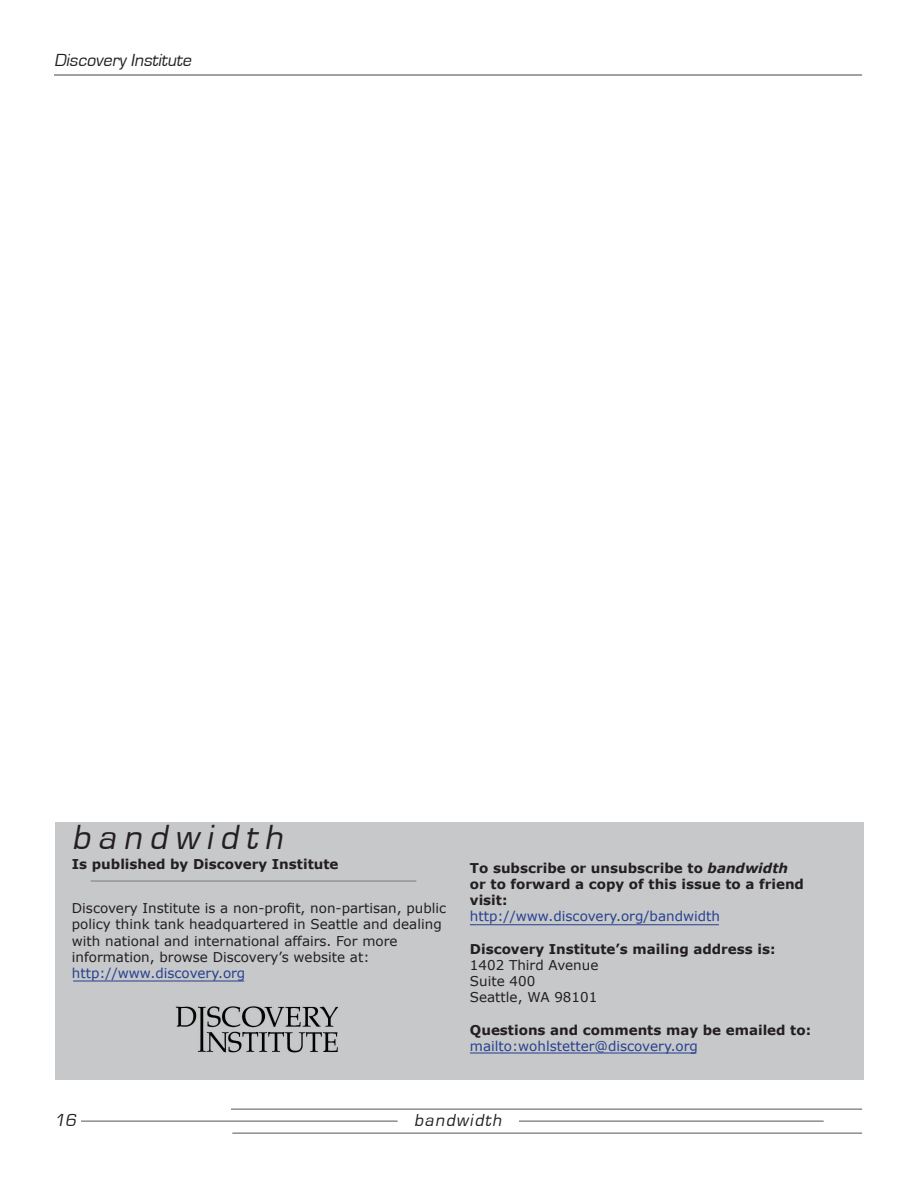
<style>
.page{position:relative;width:918px;height:1188px;background:#fff}
.page>*{position:absolute;margin:0;border:0;box-sizing:border-box;transform-origin:0 0}
.t1{font:italic 36px "Eurostile";color:#231f20}
.t2{font:italic 18px "Eurostile";color:#231f20}
.t3{font:13.5px/16.2px "Verdana";color:#231f20}
.t4{font:700 13.5px/16.2px "Verdana";color:#231f20}
.t5{font:13.5px "Verdana";color:#25408f}
.s1{font-style:italic}
</style>
<div class="page">
<hr style="left:81px;top:1120px;width:316px;height:2px;background:#939598">
<hr style="left:231px;top:1108px;width:631px;height:2px;background:#939598">
<hr style="left:232px;top:1132px;width:630px;height:2px;background:#939598">
<hr style="left:519px;top:1120px;width:305px;height:2px;background:#939598">
<hr style="left:54px;top:74px;width:808px;height:2px;background:#939598">
<div style="left:56px;top:822px;width:808px;height:258px;background:#c7c8ca"></div>
<hr style="left:91px;top:880px;width:325px;height:2px;background:#939598">
<img style="left:175px;top:1006px;width:163px;height:47px">
<h2 class="t2" style="left:54px;top:50px;width:142px">Discovery Institute</h2>
<h1 class="t1" style="left:72px;top:818px;width:219px">bandwidth</h1>
<p class="t4" style="left:72px;top:856px;width:268px">Is published by Discovery Institute</p>
<p class="t3" style="left:72px;top:900px;width:376px">Discovery Institute is a non-profit, non-partisan, public policy think tank headquartered in Seattle and dealing with national and international affairs. For more information, browse Discovery’s website at:</p>
<p class="t5" style="left:72px;top:964px;width:175px">http://www.discovery.org</p>
<p class="t4" style="left:470px;top:859px;width:336px">To subscribe or unsubscribe to <span class="s1">bandwidth </span>or to forward a copy of this issue to a friend visit:</p>
<p class="t5" style="left:470px;top:908px;width:252px">http://www.discovery.org/bandwidth</p>
<p class="t4" style="left:470px;top:940px;width:307px">Discovery Institute’s mailing address is:</p>
<p class="t3" style="left:470px;top:957px;width:130px">1402 Third Avenue<br>Suite 400<br>Seattle, WA 98101</p>
<p class="t4" style="left:470px;top:1021px;width:343px">Questions and comments may be emailed to:</p>
<p class="t5" style="left:470px;top:1038px;width:230px">mailto:wohlstetter@discovery.org</p>
<h2 class="t2" style="left:54px;top:1111px;width:27px">16</h2>
<h2 class="t2" style="left:414px;top:1111px;width:92px">bandwidth</h2>
</div>
